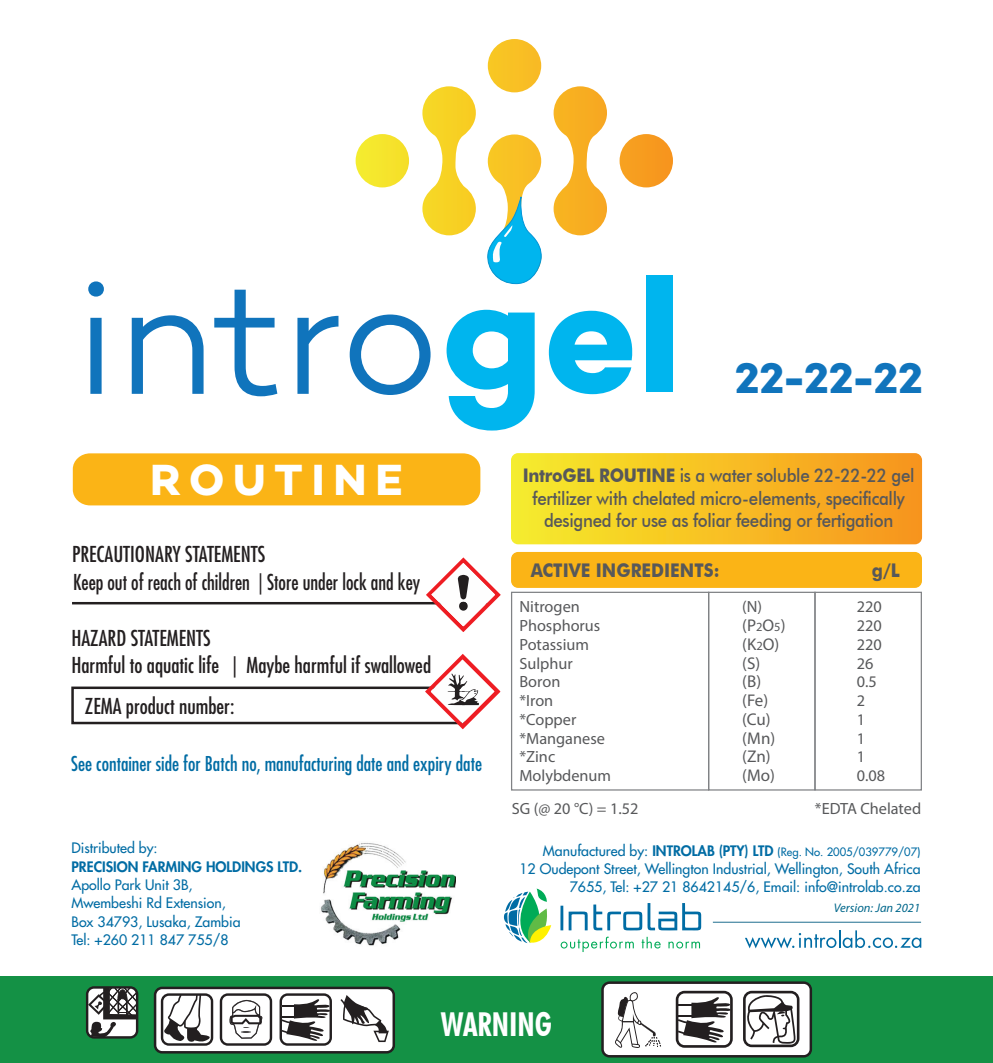
<style>
.page{position:relative;width:993px;height:1063px;background:#fff}
.page>*{position:absolute;margin:0;border:0;box-sizing:border-box;transform-origin:0 0}
.t1{font:44.5px "Campton Bold DEMO";letter-spacing:.195em;color:#fff}
.t2{font:43.5px "Campton Bold DEMO";color:#1074bc}
.t3{font:700 condensed 33px "Futura BT";color:#fff;scale:.94 1}
.t4{font:condensed 21.25px/27.2px "Futura Std";color:#231f20}
.t5{font:condensed 21.25px "Futura Std";color:#231f20;scale:.93 1}
.t6{font:condensed 20px "Futura Std";color:#006ca4}
.t7{font:500 18.75px/22.5px "Futura BT";letter-spacing:-.02em;color:#57585a;text-align:center;scale:.9 1}
.t8{font:700 18.75px "Futura BT";color:#57585a;scale:.9 1}
.t9{font:17px/18.8px "Myriad Pro";color:#57585a}
.t10{font:16.25px/18.8px "Myriad Pro";color:#57585a}
.t11{font:500 14px/18.2px "Futura Std";color:#006ca4}
.t12{font:800 14px "Futura Std";color:#006ca4}
.t13{font:italic 12.5px "Myriad Pro";color:#00678b}
.t14{font:500 11.25px "Futura Std";color:#006ca4}
.s1{font-weight:700}
.s2{font-size:12.5px}
.s3{font-size:14px}
.s4{font-weight:800;font-size:14px}
</style>
<div class="page">
<svg style="left:511px;top:453px;width:410px;height:91px;background:#f6c024"></svg>
<svg style="left:355px;top:39px;width:317px;height:237px"></svg>
<svg style="left:486px;top:196px;width:55px;height:88px"></svg>
<svg style="left:88px;top:281px;width:16px;height:113px"></svg>
<svg style="left:132px;top:315px;width:71px;height:79px"></svg>
<svg style="left:214px;top:290px;width:63px;height:106px"></svg>
<svg style="left:297px;top:316px;width:41px;height:78px"></svg>
<svg style="left:349px;top:315px;width:81px;height:80px"></svg>
<div style="left:646px;top:276px;width:26px;height:116px;background:#00b5ee"></div>
<svg style="left:446px;top:310px;width:88px;height:121px"></svg>
<svg style="left:548px;top:311px;width:84px;height:83px"></svg>
<div style="left:73px;top:453px;width:407px;height:52px;background:#fbb416;border-radius:17px"></div>
<div style="left:0;top:976px;width:992px;height:87px;background:#149145"></div>
<div style="left:602px;top:983px;width:208px;height:73px;background:#fff;border-radius:7px"></div>
<div style="left:601px;top:981px;width:210px;height:77px;border:2px solid #231f20;border-radius:7px"></div>
<svg style="left:675px;top:991px;width:57px;height:57px"></svg>
<svg style="left:615px;top:992px;width:45px;height:56px"></svg>
<svg style="left:743px;top:991px;width:56px;height:56px"></svg>
<div style="left:155px;top:988px;width:238px;height:64px;background:#fff;border-radius:7px"></div>
<div style="left:154px;top:987px;width:241px;height:67px;border:2px solid #231f20;border-radius:7px"></div>
<svg style="left:161px;top:993px;width:52px;height:53px"></svg>
<svg style="left:279px;top:993px;width:53px;height:53px"></svg>
<svg style="left:220px;top:993px;width:52px;height:53px"></svg>
<svg style="left:340px;top:995px;width:49px;height:47px"></svg>
<svg style="left:86px;top:986px;width:52px;height:53px;background:#878987"></svg>
<div style="left:71px;top:687px;width:393px;height:37px;border:2px solid #231f20"></div>
<hr style="left:72px;top:602px;width:415px;height:2px;background:#231f20">
<svg style="left:426px;top:557px;width:74px;height:75px"></svg>
<div style="left:459px;top:602px;width:8px;height:9px;background:#231f20;border-radius:50%"></div>
<svg style="left:425px;top:654px;width:75px;height:75px"></svg>
<svg style="left:745px;top:930px;width:176px;height:18px"></svg>
<svg style="left:561px;top:937px;width:72px;height:15px"></svg>
<svg style="left:641px;top:937px;width:19px;height:12px"></svg>
<svg style="left:668px;top:942px;width:31px;height:6px"></svg>
<svg style="left:560px;top:906px;width:27px;height:24px"></svg>
<svg style="left:593px;top:903px;width:108px;height:28px"></svg>
<svg style="left:504px;top:889px;width:47px;height:54px"></svg>
<hr style="left:712px;top:922px;width:208px;height:1px;background:#1d6e8e">
<img style="left:320px;top:843px;width:135px;height:103px">
<div style="left:511px;top:552px;width:410px;height:36px;background:#fbb416;border-radius:7px"></div>
<div style="left:511px;top:592px;width:198px;height:199px;border:1px solid #808285"></div>
<div style="left:707px;top:592px;width:108px;height:199px;border:1px solid #808285"></div>
<div style="left:814px;top:592px;width:107px;height:199px;border:1px solid #808285"></div>
<h1 class="t1" style="left:150px;top:454px;width:254px">ROUTINE</h1>
<h3 class="t4" style="left:72px;top:541px;width:195px">PRECAUTIONARY STATEMENTS</h3>
<h3 class="t5" style="left:73px;top:569px;width:375px">Keep out of reach of children | Store under lock and key</h3>
<h3 class="t4" style="left:71px;top:624px;width:361px">HAZARD STATEMENTS<br>Harmful to aquatic life | Maybe harmful if swallowed</h3>
<h3 class="t4" style="left:85px;top:692px;width:151px">ZEMA product number:</h3>
<h3 class="t6" style="left:71px;top:752px;width:412px">See container side for Batch no, manufacturing date and expiry date</h3>
<p class="t11" style="left:71px;top:839px;width:88px">Distributed by:</p>
<p class="t12" style="left:71px;top:858px;width:232px">PRECISION FARMING HOLDINGS LTD.</p>
<p class="t11" style="left:71px;top:876px;width:170px">Apollo Park Unit 3B,<br>Mwembeshi Rd Extension,<br>Box 34793, Lusaka, Zambia<br>Tel: +260 211 847 755/8</p>
<h2 class="t2" style="left:734px;top:353px;width:190px">22-22-22</h2>
<h3 class="t7" style="left:522px;top:464px;width:436px"><span class="s1">IntroGEL ROUTINE</span> is a water soluble 22-22-22 gel fertilizer with chelated micro-elements, specifically designed for use as foliar feeding or fertigation</h3>
<h3 class="t8" style="left:530px;top:559px;width:211px">ACTIVE INGREDIENTS:</h3>
<h3 class="t8" style="left:871px;top:559px;width:33px">g/L</h3>
<p class="t10" style="left:519px;top:597px;width:93px">Nitrogen<br>Phosphorus<br>Potassium<br>Sulphur<br>Boron<br>*Iron *Copper *Manganese *Zinc<br>Molybdenum</p>
<p class="t10" style="left:742px;top:597px;width:21px">(N)</p>
<p class="t9" style="left:742px;top:616px;width:45px">(P<span class="s2">2</span>O<span class="s2">5</span>) (K<span class="s2">2</span>O) (S)<br>(B) (Fe) (Cu) (Mn) (Zn) (Mo)</p>
<p class="t10" style="left:856px;top:597px;width:30px">220<br>220<br>220<br>26<br>0.5<br>2<br>1<br>1<br>1<br>0.08</p>
<p class="t10" style="left:511px;top:799px;width:128px">SG (@ 20 °C) = 1.52</p>
<p class="t10" style="left:814px;top:799px;width:108px">*EDTA Chelated</p>
<p class="t14" style="left:542px;top:845px;width:379px"><span class="s3">Manufactured by:</span> <span class="s4">INTROLAB (PTY) LTD</span> (Reg. No. 2005/039779/07)</p>
<p class="t11" style="left:519px;top:860px;width:402px;text-align:right">12 Oudepont Street, Wellington Industrial, Wellington, South Africa<br>7655, Tel: +27 21 8642145/6, Email: info@introlab.co.za</p>
<p class="t13" style="left:833px;top:900px;width:88px">Version: Jan 2021</p>
<h3 class="t3" style="left:440px;top:1004px;width:120px">WARNING</h3>
</div>
